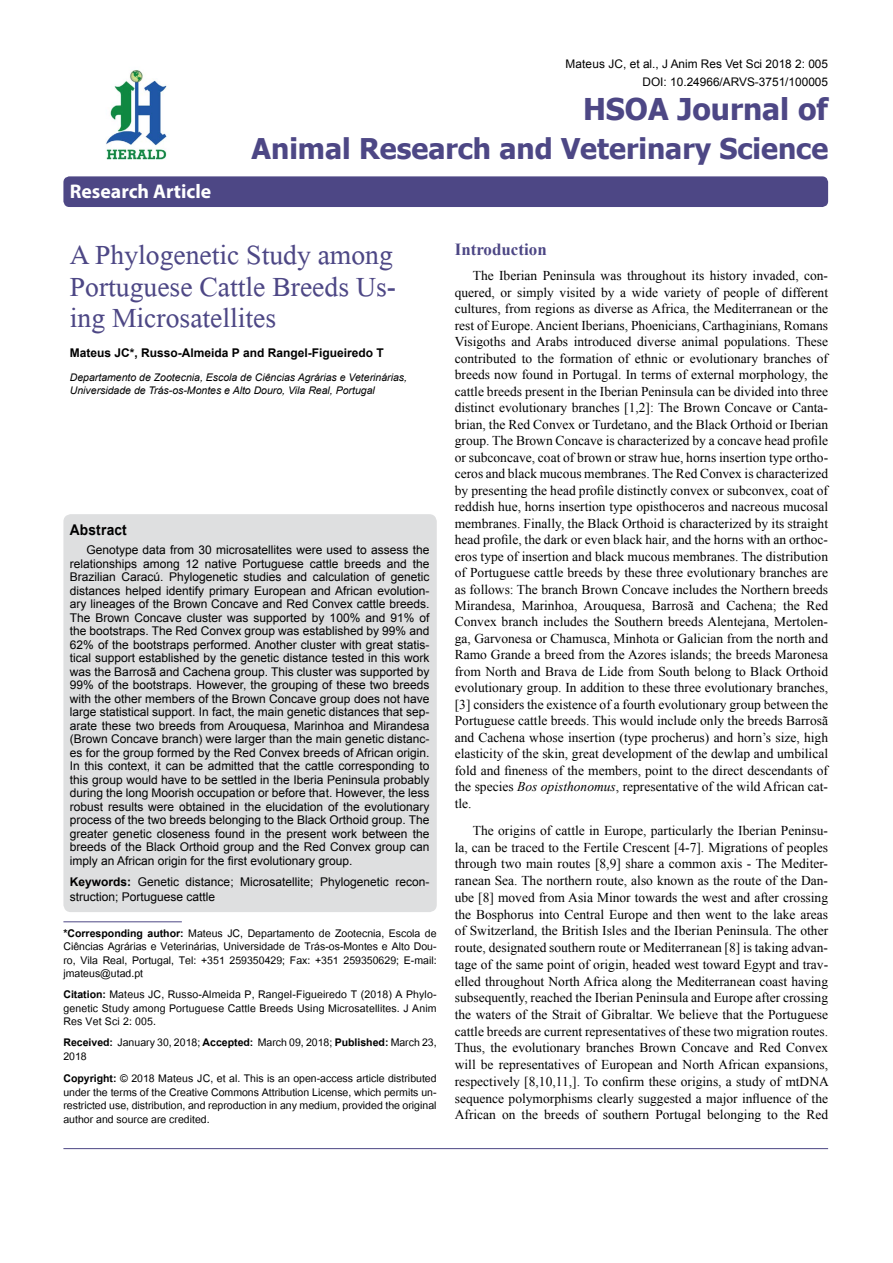
<style>
.page{position:relative;width:893px;height:1263px;background:#fff}
.page>*{position:absolute;margin:0;border:0;box-sizing:border-box;transform-origin:0 0}
.t1{font:41.25px/31.5px "Microsoft Himalaya";color:#4d4785;text-align:justify}
.t2{font:700 30px "Tahoma";color:#4d4785}
.t3{font:700 28.5px "Tahoma";color:#4d4785}
.t4{font:700 19.8px "Myriad Hebrew";color:#fff}
.t5{font:700 16.95px "Times New Roman";color:#4d4785}
.t6{font:700 14.85px "Arial";letter-spacing:.015em;color:#000;scale:.93 1}
.t7{font:14.7px/13.5px "Utsaah";color:#000;text-align:justify}
.t8{font:13.5px/16.5px "Times New Roman";color:#000;text-align:justify}
.t9{font:12px/13.5px "Arial";color:#000;text-align:justify}
.t10{font:700 12px "Arial";color:#000}
.t11{font:11.85px/18px "Arial";color:#000;text-align:right}
.t12{font:italic 10.5px/13.5px "Arial";color:#000}
.s1{font-weight:700}
.s2{font-style:italic}
</style>
<div class="page">
<div style="left:63px;top:176px;width:765px;height:31px;background:#4d4785;border-radius:6px"></div>
<hr style="left:63px;top:921px;width:119px;height:1px;background:#4d4785">
<img style="left:106px;top:70px;width:61px;height:90px">
<hr style="left:63px;top:1148px;width:765px;height:1px;background:#4d4785">
<div style="left:63px;top:514px;width:374px;height:398px;background:#dedfe0;border-radius:8px"></div>
<h3 class="t4" style="left:70px;top:180px;width:143px">Research Article</h3>
<p class="t11" style="left:565px;top:55px;width:264px">Mateus JC, et al., J Anim Res Vet Sci 2018 2: 005<br>DOI: 10.24966/ARVS-3751/100005</p>
<h2 class="t2" style="left:583px;top:88px;width:247px">HSOA Journal of</h2>
<h3 class="t3" style="left:252px;top:128px;width:578px">Animal Research and Veterinary Science</h3>
<h1 class="t1" style="left:70px;top:234px;width:328px">A Phylogenetic Study among Portuguese Cattle Breeds Us&shy;ing Microsatellites</h1>
<p class="t10" style="left:70px;top:344px;width:315px">Mateus JC*, Russo-Almeida P and Rangel-Figueiredo T</p>
<p class="t12" style="left:70px;top:370px;width:339px">Departamento de Zootecnia, Escola de Ciências Agrárias e Veterinárias,<br>Universidade de Trás-os-Montes e Alto Douro, Vila Real, Portugal</p>
<p class="t6" style="left:70px;top:520px;width:63px">Abstract</p>
<p class="t9" style="left:70px;top:543px;width:361px;text-indent:16px">Genotype data from 30 microsatellites were used to assess the relationships among 12 native Portuguese cattle breeds and the Brazilian Caracú. Phylogenetic studies and calculation of genetic distances helped identify primary European and African evolution&shy;ary lineages of the Brown Concave and Red Convex cattle breeds.<br>The Brown Concave cluster was supported by 100% and 91% of the bootstraps. The Red Convex group was established by 99% and 62% of the bootstraps performed. Another cluster with great statis&shy;tical support established by the genetic distance tested in this work was the Barrosã and Cachena group. This cluster was supported by 99% of the bootstraps. However, the grouping of these two breeds with the other members of the Brown Concave group does not have large statistical support. In fact, the main genetic distances that sep&shy;arate these two breeds from Arouquesa, Marinhoa and Mirandesa (Brown Concave branch) were larger than the main genetic distanc&shy;es for the group formed by the Red Convex breeds of African origin.<br>In this context, it can be admitted that the cattle corresponding to this group would have to be settled in the Iberia Peninsula probably during the long Moorish occupation or before that. However, the less robust results were obtained in the elucidation of the evolutionary process of the two breeds belonging to the Black Orthoid group. The greater genetic closeness found in the present work between the breeds of the Black Orthoid group and the Red Convex group can imply an African origin for the first evolutionary group.</p>
<p class="t9" style="left:70px;top:874px;width:361px;line-height:15px"><span class="s1">Keywords:</span> Genetic distance; Microsatellite; Phylogenetic recon&shy;struction; Portuguese cattle</p>
<p class="t7" style="left:63px;top:927px;width:375px"><span class="s1">*Corresponding author:</span> Mateus JC, Departamento de Zootecnia, Escola de Ciências Agrárias e Veterinárias, Universidade de Trás-os-Montes e Alto Dou&shy;ro, Vila Real, Portugal, Tel: +351 259350429; Fax: +351 259350629; E-mail: jmateus@utad.pt</p>
<p class="t7" style="left:63px;top:989px;width:375px"><span class="s1">Citation:</span> Mateus JC, Russo-Almeida P, Rangel-Figueiredo T (2018) A Phylo&shy;genetic Study among Portuguese Cattle Breeds Using Microsatellites. J Anim Res Vet Sci 2: 005.</p>
<p class="t7" style="left:63px;top:1037px;width:375px"><span class="s1">Received:</span> January 30, 2018; <span class="s1">Accepted:</span> March 09, 2018; <span class="s1">Published:</span> March 23,<br>2018</p>
<p class="t7" style="left:63px;top:1073px;width:375px"><span class="s1">Copyright:</span> © 2018 Mateus JC, et al. This is an open-access article distributed under the terms of the Creative Commons Attribution License, which permits un&shy;restricted use, distribution, and reproduction in any medium, provided the original author and source are credited.</p>
<p class="t5" style="left:455px;top:237px;width:93px">Introduction</p>
<p class="t8" style="left:455px;top:267px;width:375px;text-indent:18px">The Iberian Peninsula was throughout its history invaded, con&shy;quered, or simply visited by a wide variety of people of different cultures, from regions as diverse as Africa, the Mediterranean or the rest of Europe. Ancient Iberians, Phoenicians, Carthaginians, Romans Visigoths and Arabs introduced diverse animal populations. These contributed to the formation of ethnic or evolutionary branches of breeds now found in Portugal. In terms of external morphology, the cattle breeds present in the Iberian Peninsula can be divided into three distinct evolutionary branches [1,2]: The Brown Concave or Canta&shy;brian, the Red Convex or Turdetano, and the Black Orthoid or Iberian group. The Brown Concave is characterized by a concave head profile or subconcave, coat of brown or straw hue, horns insertion type ortho&shy;ceros and black mucous membranes. The Red Convex is characterized by presenting the head profile distinctly convex or subconvex, coat of reddish hue, horns insertion type opisthoceros and nacreous mucosal membranes. Finally, the Black Orthoid is characterized by its straight head profile, the dark or even black hair, and the horns with an orthoc&shy;eros type of insertion and black mucous membranes. The distribution of Portuguese cattle breeds by these three evolutionary branches are as follows: The branch Brown Concave includes the Northern breeds Mirandesa, Marinhoa, Arouquesa, Barrosã and Cachena; the Red Convex branch includes the Southern breeds Alentejana, Mertolen&shy;ga, Garvonesa or Chamusca, Minhota or Galician from the north and Ramo Grande a breed from the Azores islands; the breeds Maronesa from North and Brava de Lide from South belong to Black Orthoid evolutionary group. In addition to these three evolutionary branches, [3] considers the existence of a fourth evolutionary group between the Portuguese cattle breeds. This would include only the breeds Barrosã and Cachena whose insertion (type procherus) and horn’s size, high elasticity of the skin, great development of the dewlap and umbilical fold and fineness of the members, point to the direct descendants of the species <span class="s2">Bos opisthonomus</span>, representative of the wild African cat&shy;tle.</p>
<p class="t8" style="left:455px;top:822px;width:376px;text-indent:18px">The origins of cattle in Europe, particularly the Iberian Peninsu&shy;la, can be traced to the Fertile Crescent [4-7]. Migrations of peoples through two main routes [8,9] share a common axis - The Mediter&shy;ranean Sea. The northern route, also known as the route of the Dan&shy;ube [8] moved from Asia Minor towards the west and after crossing the Bosphorus into Central Europe and then went to the lake areas of Switzerland, the British Isles and the Iberian Peninsula. The other route, designated southern route or Mediterranean [8] is taking advan&shy;tage of the same point of origin, headed west toward Egypt and trav&shy;elled throughout North Africa along the Mediterranean coast having subsequently, reached the Iberian Peninsula and Europe after crossing the waters of the Strait of Gibraltar. We believe that the Portuguese cattle breeds are current representatives of these two migration routes.<br>Thus, the evolutionary branches Brown Concave and Red Convex will be representatives of European and North African expansions, respectively [8,10,11,]. To confirm these origins, a study of mtDNA sequence polymorphisms clearly suggested a major influence of the African on the breeds of southern Portugal belonging to the Red</p>
</div>
